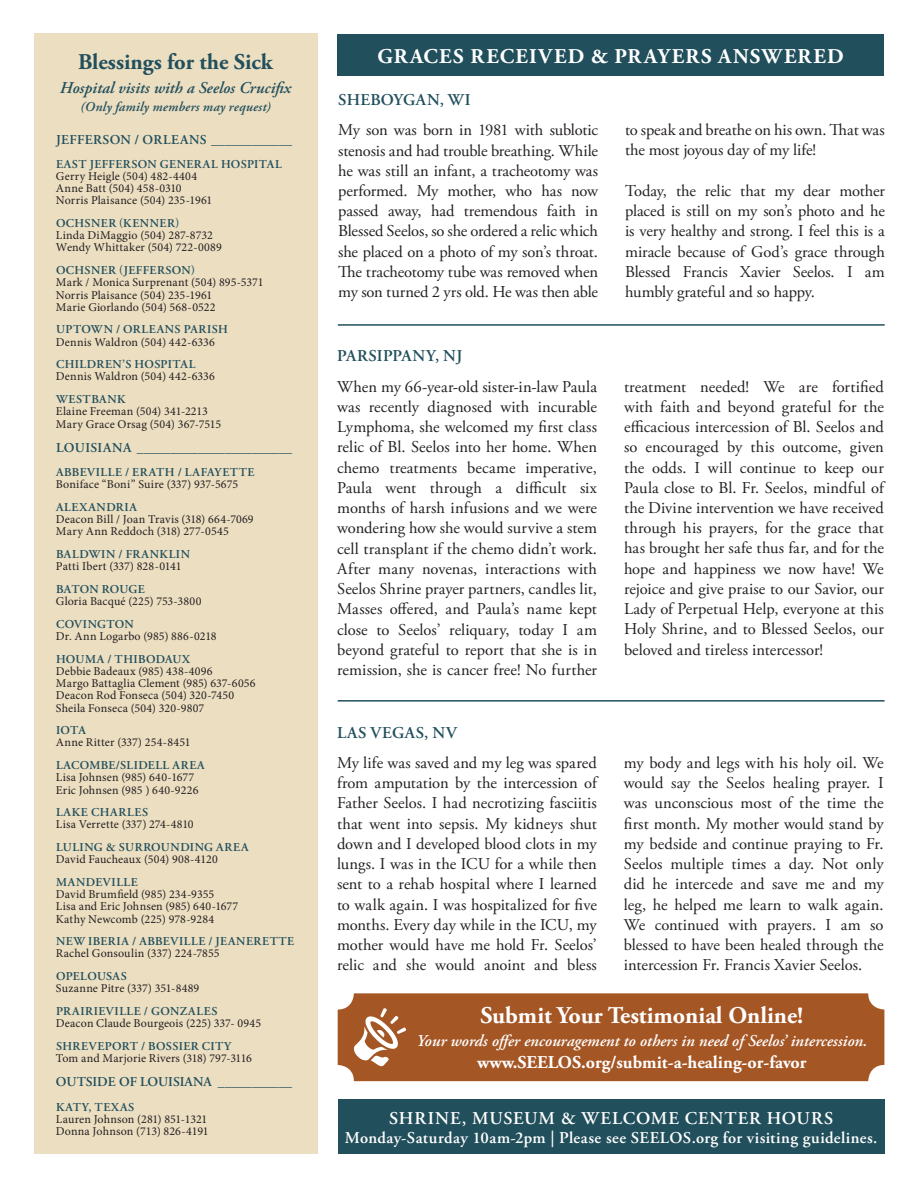
<style>
.page{position:relative;width:918px;height:1188px;background:#fff}
.page>*{position:absolute;margin:0;border:0;box-sizing:border-box;transform-origin:0 0}
.t1{font:700 24px "Adobe Garamond Pro";color:#fff}
.t2{font:700 22.5px "Adobe Garamond Pro";color:#214f5c}
.t3{font:700 21px "Adobe Garamond Pro";letter-spacing:.06em;color:#fff}
.t4{font:700 18px "Adobe Garamond Pro";color:#fff}
.t5{font:600 18px "Adobe Garamond Pro";letter-spacing:.05em;color:#fff}
.t6{font:16.5px/20.2px "Adobe Garamond Pro";letter-spacing:-.005em;color:#231f20;text-align:justify}
.t7{font:600 16.5px "Adobe Garamond Pro";letter-spacing:.025em;color:#fff}
.t8{font:italic 600 16.5px "Adobe Garamond Pro";color:#fff}
.t9{font:600 16.5px "Adobe Garamond Pro";letter-spacing:.03em;color:#214f5c}
.t10{font:italic 600 16.5px "Adobe Garamond Pro";color:#214f5c}
.t11{font:600 13.5px "Adobe Garamond Pro";letter-spacing:.015em;color:#214f5c}
.t12{font:italic 600 13.5px "Adobe Garamond Pro";letter-spacing:.015em;color:#214f5c}
.t13{font:600 13.5px "Adobe Garamond Pro";letter-spacing:.035em;color:#214f5c}
.t14{font:12px/12.1px "Minion Pro";letter-spacing:.015em;color:#231f20}
.t15{font:600 12px "Adobe Garamond Pro";letter-spacing:.04em;color:#214f5c}
.t16{font:600 12px "Adobe Garamond Pro";letter-spacing:.065em;color:#214f5c}
.t17{font:600 12px "Adobe Garamond Pro";letter-spacing:.06em;color:#214f5c}
.t18{font:600 12px "Adobe Garamond Pro";letter-spacing:.015em;color:#214f5c}
.t19{font:600 12px "Adobe Garamond Pro";letter-spacing:.02em;color:#214f5c}
</style>
<div class="page">
<div style="left:338px;top:1099px;width:547px;height:55px;background:#214f5c"></div>
<div style="left:34px;top:34px;width:283px;height:1120px;background:#ecdec1"></div>
<div style="left:338px;top:993px;width:546px;height:88px;background:#a55625;border-radius:16px"></div>
<svg style="left:354px;top:1008px;width:52px;height:58px"></svg>
<div style="left:337px;top:34px;width:547px;height:42px;background:#214f5c"></div>
<hr style="left:338px;top:324px;width:547px;height:2px;background:#214f5c">
<hr style="left:338px;top:700px;width:547px;height:2px;background:#214f5c">
<h2 class="t2" style="left:78px;top:48px;width:196px">Blessings for the Sick</h2>
<p class="t10" style="left:60px;top:78px;width:233px">Hospital visits with a Seelos Crucifix</p>
<p class="t12" style="left:81px;top:99px;width:192px">(Only family members may request)</p>
<p class="t13" style="left:56px;top:132px;width:238px">JEFFERSON / ORLEANS ____________</p>
<p class="t15" style="left:56px;top:157px;width:227px">EAST JEFFERSON GENERAL HOSPITAL</p>
<p class="t14" style="left:56px;top:170px;width:158px">Gerry Heigle (504) 482-4404<br>Anne Batt (504) 458-0310<br>Norris Plaisance (504) 235-1961</p>
<p class="t15" style="left:56px;top:216px;width:125px">OCHSNER (KENNER)</p>
<p class="t14" style="left:56px;top:229px;width:167px">Linda DiMaggio (504) 287-8732<br>Wendy Whittaker (504) 722-0089</p>
<p class="t15" style="left:56px;top:263px;width:140px">OCHSNER (JEFFERSON)</p>
<p class="t14" style="left:56px;top:276px;width:209px">Mark / Monica Surprenant (504) 895-5371<br>Norris Plaisance (504) 235-1961<br>Marie Giorlando (504) 568-0522</p>
<p class="t15" style="left:56px;top:323px;width:173px">UPTOWN / ORLEANS PARISH</p>
<p class="t14" style="left:56px;top:336px;width:160px">Dennis Waldron (504) 442-6336</p>
<p class="t15" style="left:56px;top:358px;width:141px">CHILDREN’S HOSPITAL</p>
<p class="t14" style="left:56px;top:371px;width:160px">Dennis Waldron (504) 442-6336</p>
<p class="t15" style="left:56px;top:392px;width:71px">WESTBANK</p>
<p class="t14" style="left:56px;top:405px;width:167px">Elaine Freeman (504) 341-2213<br>Mary Grace Orsag (504) 367-7515</p>
<p class="t11" style="left:56px;top:440px;width:238px">LOUISIANA _______________________</p>
<p class="t15" style="left:56px;top:465px;width:200px">ABBEVILLE / ERATH / LAFAYETTE</p>
<p class="t14" style="left:56px;top:479px;width:184px">Boniface “Boni” Suire (337) 937-5675</p>
<p class="t16" style="left:56px;top:500px;width:83px">ALEXANDRIA</p>
<p class="t14" style="left:56px;top:513px;width:199px">Deacon Bill / Joan Travis (318) 664-7069<br>Mary Ann Reddoch (318) 277-0545</p>
<p class="t15" style="left:56px;top:547px;width:136px">BALDWIN / FRANKLIN</p>
<p class="t14" style="left:56px;top:561px;width:127px">Patti Ibert (337) 828-0141</p>
<p class="t18" style="left:56px;top:582px;width:90px">BATON ROUGE</p>
<p class="t14" style="left:56px;top:595px;width:147px">Gloria Bacqué (225) 753-3800</p>
<p class="t19" style="left:56px;top:617px;width:79px">COVINGTON</p>
<p class="t14" style="left:56px;top:630px;width:162px">Dr. Ann Logarbo (985) 886-0218</p>
<p class="t15" style="left:56px;top:652px;width:135px">HOUMA / THIBODAUX</p>
<p class="t14" style="left:56px;top:665px;width:201px">Debbie Badeaux (985) 438-4096<br>Margo Battaglia Clement (985) 637-6056<br>Deacon Rod Fonseca (504) 320-7450<br>Sheila Fonseca (504) 320-9807</p>
<p class="t15" style="left:56px;top:724px;width:31px">IOTA</p>
<p class="t14" style="left:56px;top:737px;width:136px">Anne Ritter (337) 254-8451</p>
<p class="t15" style="left:56px;top:758px;width:150px">LACOMBE/SLIDELL AREA</p>
<p class="t14" style="left:56px;top:772px;width:144px">Lisa Johnsen (985) 640-1677<br>Eric Johnsen (985 ) 640-9226</p>
<p class="t17" style="left:56px;top:806px;width:94px">LAKE CHARLES</p>
<p class="t14" style="left:56px;top:819px;width:139px">Lisa Verrette (337) 274-4810</p>
<p class="t15" style="left:56px;top:840px;width:194px">LULING &amp; SURROUNDING AREA</p>
<p class="t14" style="left:56px;top:853px;width:164px">David Faucheaux (504) 908-4120</p>
<p class="t15" style="left:56px;top:875px;width:83px">MANDEVILLE</p>
<p class="t14" style="left:56px;top:888px;width:184px">David Brumfield (985) 234-9355<br>Lisa and Eric Johnsen (985) 640-1677<br>Kathy Newcomb (225) 978-9284</p>
<p class="t15" style="left:56px;top:935px;width:240px">NEW IBERIA / ABBEVILLE / JEANERETTE</p>
<p class="t14" style="left:56px;top:948px;width:165px">Rachel Gonsoulin (337) 224-7855</p>
<p class="t15" style="left:56px;top:969px;width:72px">OPELOUSAS</p>
<p class="t14" style="left:56px;top:983px;width:145px">Suzanne Pitre (337) 351-8489</p>
<p class="t15" style="left:56px;top:1004px;width:163px">PRAIRIEVILLE / GONZALES</p>
<p class="t14" style="left:56px;top:1017px;width:207px">Deacon Claude Bourgeois (225) 337- 0945</p>
<p class="t15" style="left:56px;top:1039px;width:177px">SHREVEPORT / BOSSIER CITY</p>
<p class="t14" style="left:56px;top:1052px;width:198px">Tom and Marjorie Rivers (318) 797-3116</p>
<p class="t11" style="left:56px;top:1074px;width:238px">OUTSIDE OF LOUISIANA ___________</p>
<p class="t16" style="left:56px;top:1100px;width:80px">KATY, TEXAS</p>
<p class="t14" style="left:56px;top:1113px;width:154px">Lauren Johnson (281) 851-1321<br>Donna Johnson (713) 826-4191</p>
<p class="t3" style="left:378px;top:44px;width:468px">GRACES RECEIVED &amp; PRAYERS ANSWERED</p>
<p class="t9" style="left:338px;top:90px;width:134px">SHEBOYGAN, WI</p>
<p class="t6" style="left:338px;top:120px;width:261px">My son was born in 1981 with sublotic stenosis and had trouble breathing. While he was still an infant, a tracheotomy was performed. My mother, who has now passed away, had tremendous faith in Blessed Seelos, so she ordered a relic which she placed on a photo of my son’s throat.<br>The tracheotomy tube was removed when my son turned 2 yrs old. He was then able</p>
<p class="t6" style="left:625px;top:120px;width:261px">to speak and breathe on his own. That was the most joyous day of my life!</p>
<p class="t6" style="left:625px;top:181px;width:261px">Today, the relic that my dear mother placed is still on my son’s photo and he is very healthy and strong. I feel this is a miracle because of God’s grace through Blessed Francis Xavier Seelos. I am humbly grateful and so happy.</p>
<p class="t9" style="left:337px;top:347px;width:126px">PARSIPPANY, NJ</p>
<p class="t6" style="left:337px;top:377px;width:261px">When my 66-year-old sister-in-law Paula was recently diagnosed with incurable Lymphoma, she welcomed my first class relic of Bl. Seelos into her home. When chemo treatments became imperative, Paula went through a difficult six months of harsh infusions and we were wondering how she would survive a stem cell transplant if the chemo didn’t work.<br>After many novenas, interactions with Seelos Shrine prayer partners, candles lit, Masses offered, and Paula’s name kept close to Seelos’ reliquary, today I am beyond grateful to report that she is in remission, she is cancer free! No further</p>
<p class="t6" style="left:624px;top:377px;width:261px">treatment needed! We are fortified with faith and beyond grateful for the efficacious intercession of Bl. Seelos and so encouraged by this outcome, given the odds. I will continue to keep our Paula close to Bl. Fr. Seelos, mindful of the Divine intervention we have received through his prayers, for the grace that has brought her safe thus far, and for the hope and happiness we now have! We rejoice and give praise to our Savior, our Lady of Perpetual Help, everyone at this Holy Shrine, and to Blessed Seelos, our beloved and tireless intercessor!</p>
<p class="t9" style="left:337px;top:723px;width:121px">LAS VEGAS, NV</p>
<p class="t6" style="left:337px;top:753px;width:261px">My life was saved and my leg was spared from amputation by the intercession of Father Seelos. I had necrotizing fasciitis that went into sepsis. My kidneys shut down and I developed blood clots in my lungs. I was in the ICU for a while then sent to a rehab hospital where I learned to walk again. I was hospitalized for five months. Every day while in the ICU, my mother would have me hold Fr. Seelos’ relic and she would anoint and bless</p>
<p class="t6" style="left:624px;top:753px;width:261px">my body and legs with his holy oil. We would say the Seelos healing prayer. I was unconscious most of the time the first month. My mother would stand by my bedside and continue praying to Fr.<br>Seelos multiple times a day. Not only did he intercede and save me and my leg, he helped me learn to walk again.<br>We continued with prayers. I am so blessed to have been healed through the intercession Fr. Francis Xavier Seelos.</p>
<h1 class="t1" style="left:480px;top:1002px;width:324px">Submit Your Testimonial Online!</h1>
<p class="t8" style="left:416px;top:1031px;width:453px">Your words offer encouragement to others in need of Seelos’ intercession.</p>
<p class="t4" style="left:477px;top:1052px;width:331px">www.SEELOS.org/submit-a-healing-or-favor</p>
<p class="t5" style="left:389px;top:1108px;width:445px">SHRINE, MUSEUM &amp; WELCOME CENTER HOURS</p>
<p class="t7" style="left:345px;top:1128px;width:534px">Monday-Saturday 10am-2pm | Please see SEELOS.org for visiting guidelines.</p>
</div>
